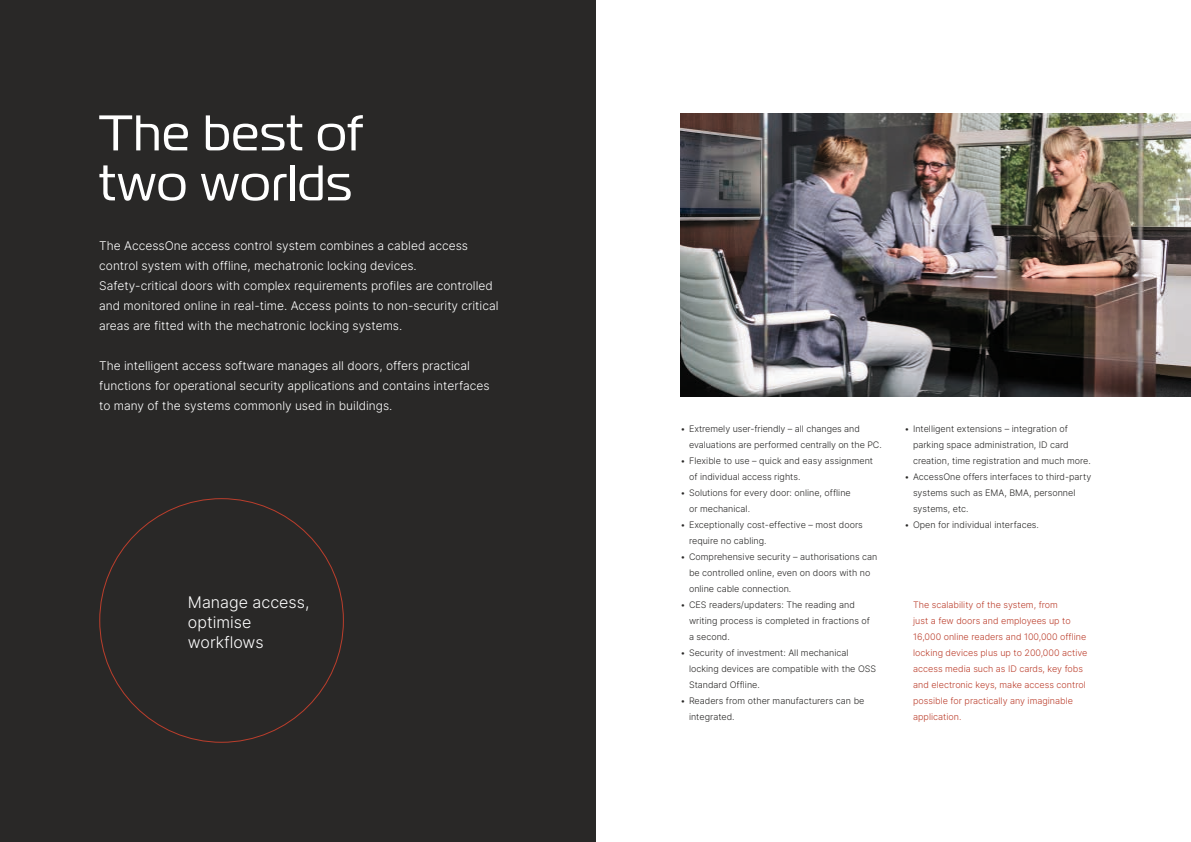
<style>
.page{position:relative;width:1191px;height:842px;background:#fff}
.page>*{position:absolute;margin:0;border:0;box-sizing:border-box;transform-origin:0 0}
.t1{font:50px/50px "Magistral";letter-spacing:.02em;color:#fff}
.t2{font:16px/20px "Inter";color:#fff}
.t3{font:12px/20px "Inter";color:#fff}
.t4{font:9px/16px "Inter";color:#292827}
.t5{font:9px/16px "Inter";color:#bb3e2c}
</style>
<div class="page">
<div style="left:0;top:0;width:595px;height:842px;background:#292827"></div>
<img style="left:680px;top:113px;width:511px;height:283px">
<h1 class="t1" style="left:99px;top:108px;width:265px">The best of two worlds</h1>
<p class="t3" style="left:99px;top:235px;width:401px">The AccessOne access control system combines a cabled access control system with offline, mechatronic locking devices.<br>Safety-critical doors with complex requirements profiles are controlled and monitored online in real-time. Access points to non-security critical areas are fitted with the mechatronic locking systems.</p>
<h3 class="t3" style="left:99px;top:355px;width:392px">The intelligent access software manages all doors, offers practical functions for operational security applications and contains interfaces to many of the systems commonly used in buildings.</h3>
<h2 class="t2" style="left:188px;top:592px;width:123px">Manage access, optimise workflows</h2>
<p class="t4" style="left:689px;top:421px;width:194px;text-indent:-9px">• Extremely user-friendly – all changes and evaluations are performed centrally on the PC.</p>
<p class="t4" style="left:689px;top:453px;width:186px;text-indent:-8px">• Flexible to use – quick and easy assignment of individual access rights.</p>
<p class="t4" style="left:689px;top:485px;width:163px;text-indent:-8px">• Solutions for every door: online, offline or mechanical.</p>
<p class="t4" style="left:689px;top:517px;width:175px;text-indent:-8px">• Exceptionally cost-effective – most doors require no cabling.</p>
<p class="t4" style="left:689px;top:549px;width:190px;text-indent:-8px">• Comprehensive security – authorisations can be controlled online, even on doors with no online cable connection.</p>
<p class="t4" style="left:689px;top:597px;width:182px;text-indent:-8px">• CES readers/updaters: The reading and writing process is completed in fractions of a second.</p>
<p class="t4" style="left:689px;top:645px;width:189px;text-indent:-8px">• Security of investment: All mechanical locking devices are compatible with the OSS<br>Standard Offline.</p>
<p class="t4" style="left:689px;top:693px;width:177px;text-indent:-8px">• Readers from other manufacturers can be integrated.</p>
<p class="t4" style="left:913px;top:421px;width:179px;text-indent:-8px">• Intelligent extensions – integration of parking space administration, ID card creation, time registration and much more.</p>
<p class="t4" style="left:913px;top:469px;width:180px;text-indent:-8px">• AccessOne offers interfaces to third-party systems such as EMA, BMA, personnel systems, etc.</p>
<p class="t4" style="left:904px;top:517px;width:136px">• Open for individual interfaces.</p>
<p class="t5" style="left:913px;top:597px;width:176px">The scalability of the system, from<br>just a few doors and employees up to 16,000 online readers and 100,000 offline locking devices plus up to 200,000 active access media such as ID cards, key fobs and electronic keys, make access control possible for practically any imaginable application.</p>
</div>
